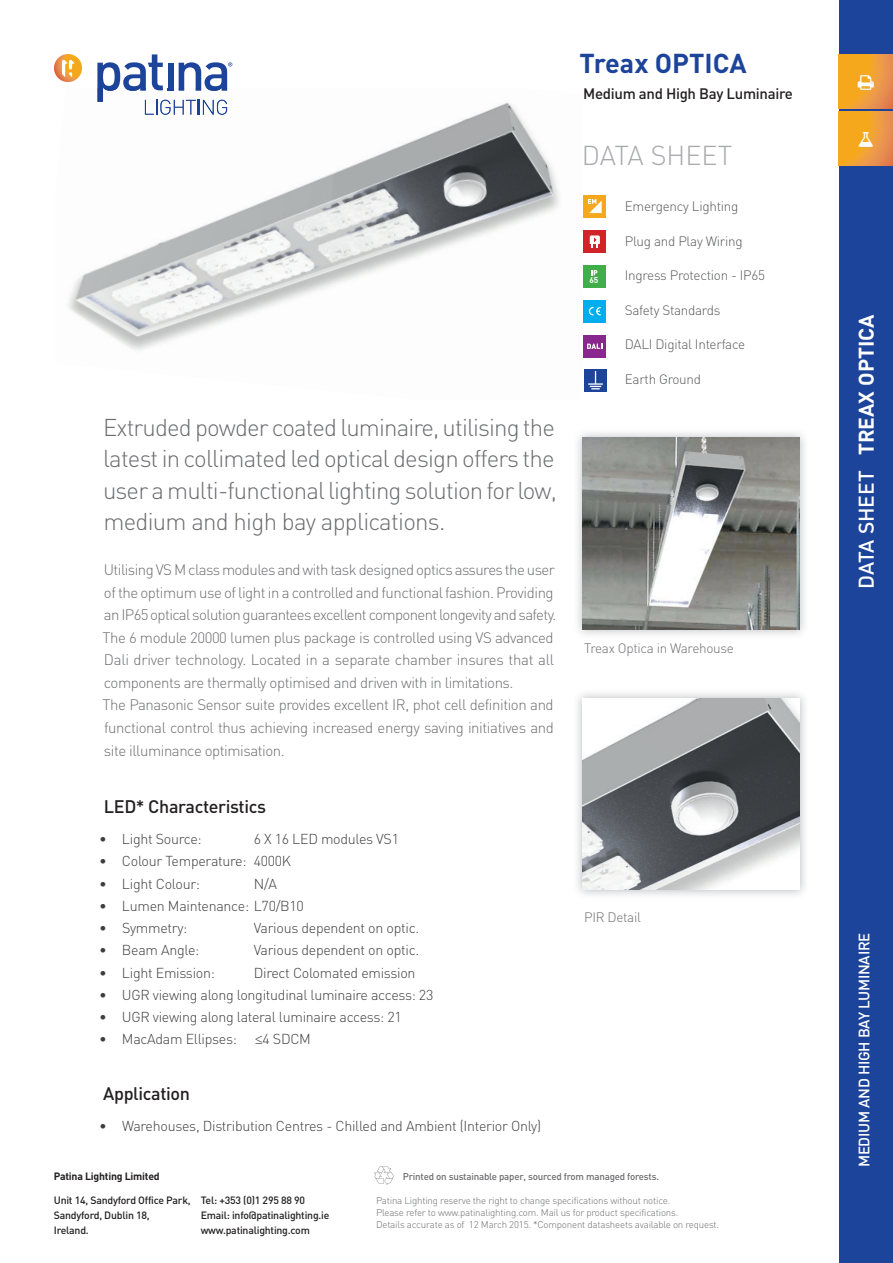
<style>
.page{position:relative;width:893px;height:1263px;background:#fff}
.page>*{position:absolute;margin:0;border:0;box-sizing:border-box;transform-origin:0 0}
.t1{font:700 27px "DIN";color:#1d449b}
.t2{font:300 27px "DIN";color:#a8a9ad}
.t3{font:300 24px/31.5px "DIN";letter-spacing:-.03em;color:#6c6d70;text-align:justify}
.t4{font:700 21px "DIN";color:#fff}
.t5{font:500 18px "DIN";letter-spacing:-.02em;color:#231f20}
.t6{font:300 15px/22.5px "DIN";letter-spacing:-.03em;color:#6c6d70}
.t7{font:500 15px "DIN";letter-spacing:-.02em;color:#fff}
.t8{font:500 15px "DIN";letter-spacing:-.02em;color:#231f20}
.t9{font:300 14.25px "DIN";letter-spacing:-.02em;color:#3e3e3f}
.t10{font:300 13.5px "DIN";letter-spacing:-.02em;color:#57585a}
.t11{font:300 13.5px "DIN";letter-spacing:-.02em;color:#6c6d70}
.t12{font:500 10.5px/15px "DIN";letter-spacing:-.02em;color:#231f20}
.t13{font:700 10.5px "DIN";letter-spacing:-.02em;color:#231f20}
.t14{font:300 9.75px/12px "DIN";letter-spacing:-.02em;color:#6c6d70}
.t15{font:500 9.75px "DIN";letter-spacing:-.02em;color:#6c6d70}
.t16{font:700 8.25px "DIN";color:#fff}
.s1{font-family:"Frutiger LT Std";font-style:italic}
.s2{font-weight:500}
</style>
<div class="page">
<div style="left:583px;top:335px;width:23px;height:23px;background:#8a278f"></div>
<svg style="left:587px;top:344px;width:15px;height:5px"></svg>
<div style="left:839px;top:0;width:54px;height:1263px;background:#1d449b"></div>
<div style="left:583px;top:195px;width:23px;height:22px;background:#f5a81c"></div>
<svg style="left:588px;top:199px;width:14px;height:14px"></svg>
<div style="left:583px;top:265px;width:23px;height:22px;background:#40ae49"></div>
<svg style="left:591px;top:270px;width:6px;height:5px"></svg>
<div style="left:583px;top:230px;width:23px;height:22px;background:#d1232a"></div>
<svg style="left:590px;top:235px;width:10px;height:13px"></svg>
<div style="left:583px;top:300px;width:23px;height:23px;background:#00aeef"></div>
<svg style="left:589px;top:307px;width:12px;height:8px"></svg>
<svg style="left:54px;top:54px;width:28px;height:28px"></svg>
<svg style="left:62px;top:59px;width:13px;height:18px"></svg>
<svg style="left:839px;top:54px;width:54px;height:54px;background:#ef9e32"></svg>
<svg style="left:839px;top:111px;width:54px;height:54px;background:#ef9e32"></svg>
<img style="left:577px;top:432px;width:228px;height:203px">
<img style="left:583px;top:438px;width:217px;height:191px">
<img style="left:577px;top:693px;width:228px;height:202px">
<img style="left:583px;top:698px;width:217px;height:192px">
<svg style="left:374px;top:1166px;width:20px;height:19px"></svg>
<div style="left:584px;top:369px;width:23px;height:23px;background:#1d449b"></div>
<svg style="left:588px;top:371px;width:15px;height:18px"></svg>
<img style="left:68px;top:113px;width:412px;height:238px">
<img style="left:480px;top:102px;width:80px;height:133px">
<svg style="left:97px;top:54px;width:135px;height:61px"></svg>
<img style="left:203px;top:100px;width:11px;height:15px">
<img style="left:217px;top:100px;width:10px;height:15px">
<svg style="left:858px;top:75px;width:16px;height:15px"></svg>
<svg style="left:859px;top:132px;width:14px;height:15px"></svg>
<h1 class="t1" style="left:579px;top:46px;width:169px">Treax OPTICA</h1>
<p class="t8" style="left:583px;top:84px;width:211px">Medium and High Bay Luminaire</p>
<h1 class="t2" style="left:582px;top:139px;width:152px">DATA SHEET</h1>
<h2 class="t3" style="left:103px;top:411px;width:456px">Extruded powder coated luminaire, utilising the latest in collimated led optical design offers the user a multi-functional lighting solution for low, medium and high bay applications.</h2>
<p class="t6" style="left:102px;top:559px;width:456px">Utilising VS M class modules and with task designed optics assures the user of the optimum use of light in a controlled and functional fashion. Providing an IP65 optical solution guarantees excellent component longevity and safety.<br>The 6 module 20000 lumen plus package is controlled using VS advanced Dali driver technology. Located in a separate chamber insures that all components are thermally optimised and driven with in limitations.<br>The Panasonic Sensor suite provides excellent IR, phot cell definition and functional control thus achieving increased energy saving initiatives and site illuminance optimisation.</p>
<p class="t5" style="left:104px;top:795px;width:164px">LED* Characteristics</p>
<p class="t9" style="left:99px;top:830px;width:104px">• Light Source:</p>
<p class="t9" style="left:254px;top:830px;width:147px">6 X 16 LED modules VS1</p>
<p class="t9" style="left:99px;top:852px;width:194px">• Colour Temperature: 4000K</p>
<p class="t9" style="left:99px;top:875px;width:103px">• Light Colour:</p>
<p class="t9" style="left:254px;top:875px;width:25px">N/A</p>
<p class="t9" style="left:99px;top:897px;width:206px">• Lumen Maintenance: L70/B10</p>
<p class="t9" style="left:99px;top:919px;width:90px">• Symmetry:</p>
<p class="t9" style="left:254px;top:919px;width:167px">Various dependent on optic.</p>
<p class="t9" style="left:99px;top:941px;width:102px">• Beam Angle:</p>
<p class="t9" style="left:254px;top:941px;width:167px">Various dependent on optic.</p>
<p class="t9" style="left:99px;top:964px;width:117px">• Light Emission:</p>
<p class="t9" style="left:254px;top:964px;width:163px">Direct Colomated emission</p>
<p class="t9" style="left:99px;top:986px;width:336px">• UGR viewing along longitudinal luminaire access: 23</p>
<p class="t9" style="left:99px;top:1008px;width:304px">• UGR viewing along lateral luminaire access: 21</p>
<p class="t9" style="left:99px;top:1030px;width:213px">• MacAdam Ellipses: <span class="s1">≤</span>4 SDCM</p>
<p class="t5" style="left:103px;top:1082px;width:88px">Application</p>
<p class="t9" style="left:99px;top:1117px;width:444px">• Warehouses, Distribution Centres - Chilled and Ambient (Interior Only)</p>
<p class="t16" style="left:589px;top:274px;width:10px">65</p>
<p class="t10" style="left:625px;top:198px;width:115px">Emergency Lighting</p>
<p class="t10" style="left:625px;top:233px;width:119px">Plug and Play Wiring</p>
<p class="t10" style="left:625px;top:267px;width:142px">Ingress Protection - IP65</p>
<p class="t10" style="left:625px;top:302px;width:97px">Safety Standards</p>
<p class="t10" style="left:625px;top:336px;width:122px">DALI Digital Interface</p>
<p class="t10" style="left:625px;top:371px;width:78px">Earth Ground</p>
<p class="t11" style="left:584px;top:640px;width:151px">Treax Optica in Warehouse</p>
<p class="t11" style="left:584px;top:909px;width:58px">PIR Detail</p>
<p class="t13" style="left:54px;top:1169px;width:108px">Patina Lighting Limited</p>
<p class="t12" style="left:54px;top:1193px;width:138px">Unit 14, Sandyford Office Park,<br>Sandyford, Dublin 18,<br>Ireland.</p>
<p class="t15" style="left:403px;top:1170px;width:258px">Printed on sustainable paper, sourced from managed forests.</p>
<p class="t12" style="left:201px;top:1193px;width:130px">Tel: +353 (0)1 295 88 90<br>Email: info@patinalighting.ie www.patinalighting.com</p>
<p class="t14" style="left:376px;top:1194px;width:344px">Patina Lighting reserve the right to change specifications without notice.<br>Please refer to www.patinalighting.com. Mail us for product specifications.<br>Details accurate as of 12 March 2015. *Component datasheets available on request.</p>
<h3 class="t4" style="left:853px;top:589px;width:276px;rotate:-90deg"><span class="s2">DATA SHEET</span> TREAX OPTICA</h3>
<p class="t7" style="left:855px;top:1167px;width:236px;rotate:-90deg">MEDIUM AND HIGH BAY LUMINAIRE</p>
</div>
